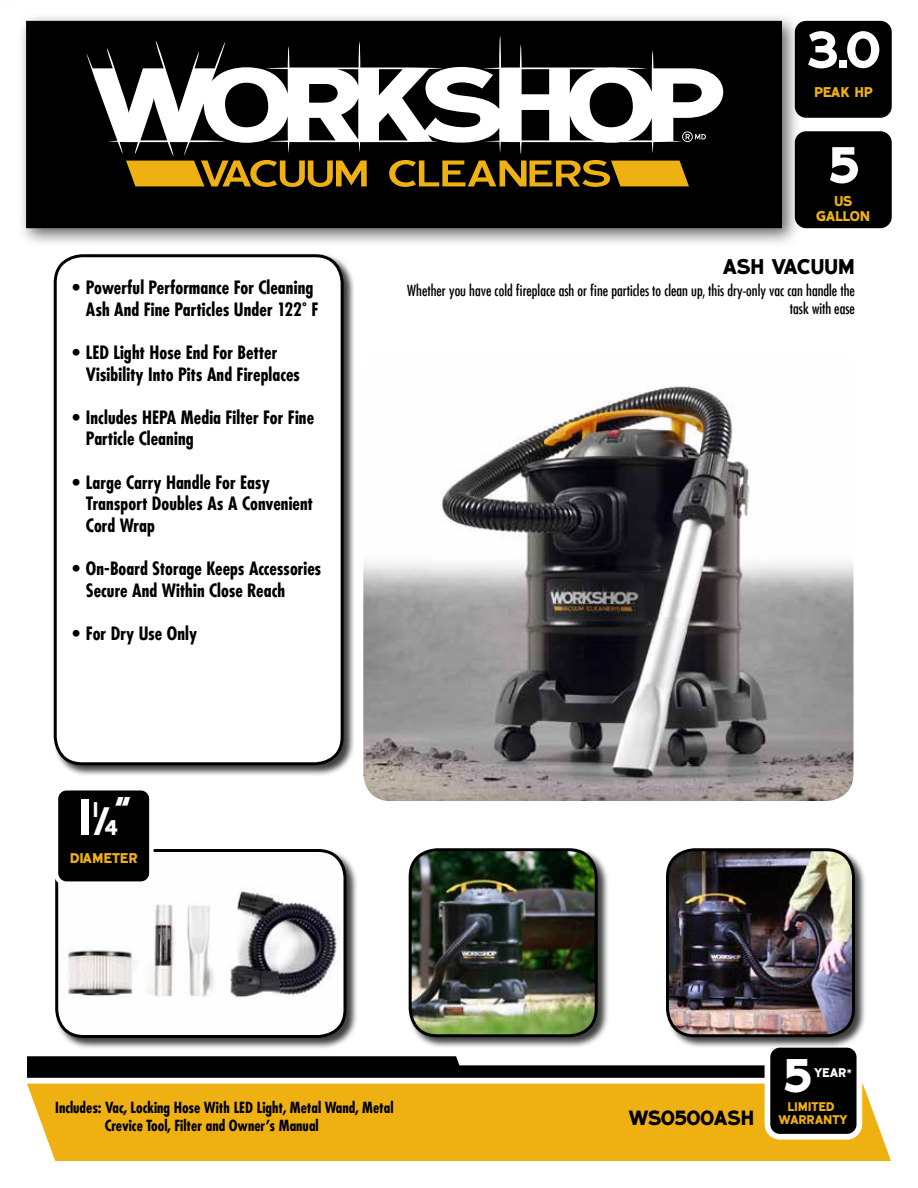
<style>
.page{position:relative;width:918px;height:1188px;background:#fff}
.page>*{position:absolute;margin:0;border:0;box-sizing:border-box;transform-origin:0 0}
.t1{font:54px/115.4px "LHF Garner BOLD";color:#fff;text-align:center}
.t2{font:49.95px "LHF Garner BOLD";color:#fff}
.t3{font:22.5px "LHF Garner BOLD";letter-spacing:-.015em;color:#000}
.t4{font:22.5px "LHF Garner BOLD";color:#fff}
.t5{font:21.75px "LHF Garner BOLD";letter-spacing:.005em;color:#000}
.t6{font:700 condensed 18px/21.6px "Futura Com";color:#000}
.t7{font:500 condensed 15px/18px "Futura Com";color:#000;text-align:right}
.t8{font:700 condensed 15px/18px "Futura Com";color:#000}
.t9{font:15px/15px "LHF Garner BOLD";color:#eeb111;text-align:center}
.t10{font:700 condensed 13.5px "Futura Com";color:#fff}
.t11{font:13.35px/13.4px "LHF Garner BOLD";color:#eeb111;text-align:center}
.t12{font:13.35px "LHF Garner BOLD";color:#fff}
.s1{font-size:42px}
.s2{font-size:37.5px}
</style>
<div class="page">
<div style="left:17px;top:12px;width:785px;height:236px;background:#000;opacity:.6"></div>
<div style="left:796px;top:22px;width:95px;height:95px;background:#000;border-radius:11px"></div>
<div style="left:795px;top:21px;width:97px;height:97px;border:2px solid #000;border-radius:11px"></div>
<div style="left:796px;top:132px;width:95px;height:95px;background:#000;border-radius:11px"></div>
<div style="left:795px;top:131px;width:97px;height:97px;border:2px solid #000;border-radius:11px"></div>
<div style="left:27px;top:1084px;width:864px;height:77px;background:#eeb111"></div>
<svg style="left:27px;top:1056px;width:738px;height:22px"></svg>
<div style="left:765px;top:1042px;width:97px;height:98px;background:#fff;border-radius:15px"></div>
<div style="left:770px;top:1048px;width:87px;height:86px;background:#000;border-radius:10px"></div>
<img style="left:363px;top:386px;width:491px;height:415px">
<div style="left:53px;top:254px;width:302px;height:523px;background:#000;opacity:.75"></div>
<div style="left:55px;top:256px;width:287px;height:508px;background:#fff;border-radius:27px"></div>
<div style="left:54px;top:254px;width:290px;height:511px;border:3px solid #000;border-radius:27px"></div>
<div style="left:54px;top:848px;width:304px;height:201px;background:#000;opacity:.75"></div>
<img style="left:57px;top:851px;width:288px;height:184px">
<div style="left:55px;top:849px;width:292px;height:189px;border:3px solid #000;border-radius:27px"></div>
<div style="left:665px;top:848px;width:201px;height:200px;background:#000;opacity:.75"></div>
<img style="left:668px;top:850px;width:186px;height:186px">
<div style="left:666px;top:848px;width:189px;height:189px;border:3px solid #000;border-radius:27px"></div>
<div style="left:408px;top:848px;width:201px;height:200px;background:#000;opacity:.75"></div>
<img style="left:410px;top:850px;width:186px;height:186px">
<div style="left:409px;top:848px;width:189px;height:189px;border:3px solid #000;border-radius:27px"></div>
<div style="left:56px;top:788px;width:95px;height:96px;background:#000;border-radius:11px"></div>
<div style="left:54px;top:786px;width:100px;height:100px;border:4px solid #fff;border-radius:11px"></div>
<div style="left:27px;top:22px;width:755px;height:206px;background:#000"></div>
<svg style="left:86px;top:35px;width:637px;height:121px"></svg>
<svg style="left:682px;top:131px;width:24px;height:11px"></svg>
<svg style="left:126px;top:160px;width:563px;height:27px"></svg>
<p class="t6" style="left:72px;top:277px;width:248px;text-align:right">• Powerful Performance For Cleaning<br>Ash And Fine Particles Under 122˚ F</p>
<p class="t6" style="left:86px;top:342px;width:216px;text-indent:-14px">• LED Light Hose End For Better<br>Visibility Into Pits And Fireplaces</p>
<p class="t6" style="left:86px;top:406px;width:230px;text-indent:-14px">• Includes HEPA Media Filter For Fine<br>Particle Cleaning</p>
<p class="t6" style="left:86px;top:471px;width:229px;text-indent:-14px">• Large Carry Handle For Easy<br>Transport Doubles As A Convenient<br>Cord Wrap</p>
<p class="t6" style="left:86px;top:558px;width:237px;text-indent:-14px">• On-Board Storage Keeps Accessories<br>Secure And Within Close Reach</p>
<p class="t6" style="left:72px;top:622px;width:126px">• For Dry Use Only</p>
<h1 class="t1" style="left:77px;top:758px;width:17px">1</h1>
<p class="t4" style="left:93px;top:804px;width:39px">1<span class="s1">/</span>4<span class="s2">”</span></p>
<p class="t9" style="left:70px;top:851px;width:69px">DIAMETER</p>
<h1 class="t1" style="left:807px;top:-9px;width:74px">3.0<br>5</h1>
<p class="t9" style="left:814px;top:84px;width:60px">PEAK HP</p>
<p class="t9" style="left:816px;top:193px;width:56px">US<br>GALLON</p>
<p class="t3" style="left:723px;top:252px;width:133px">ASH VACUUM</p>
<p class="t7" style="left:407px;top:281px;width:449px">Whether you have cold fireplace ash or fine particles to clean up, this dry-only vac can handle the task with ease</p>
<p class="t8" style="left:105px;top:1098px;width:290px;text-indent:-50px">Includes: Vac, Locking Hose With LED Light, Metal Wand, Metal<br>Crevice Tool, Filter and Owner’s Manual</p>
<p class="t5" style="left:629px;top:1104px;width:127px">WS0500ASH</p>
<h2 class="t2" style="left:784px;top:1044px;width:29px">5</h2>
<p class="t12" style="left:814px;top:1064px;width:34px">YEAR</p>
<p class="t11" style="left:779px;top:1100px;width:70px">LIMITED<br>WARRANTY</p>
<p class="t10" style="left:847px;top:1065px;width:7px">*</p>
</div>
